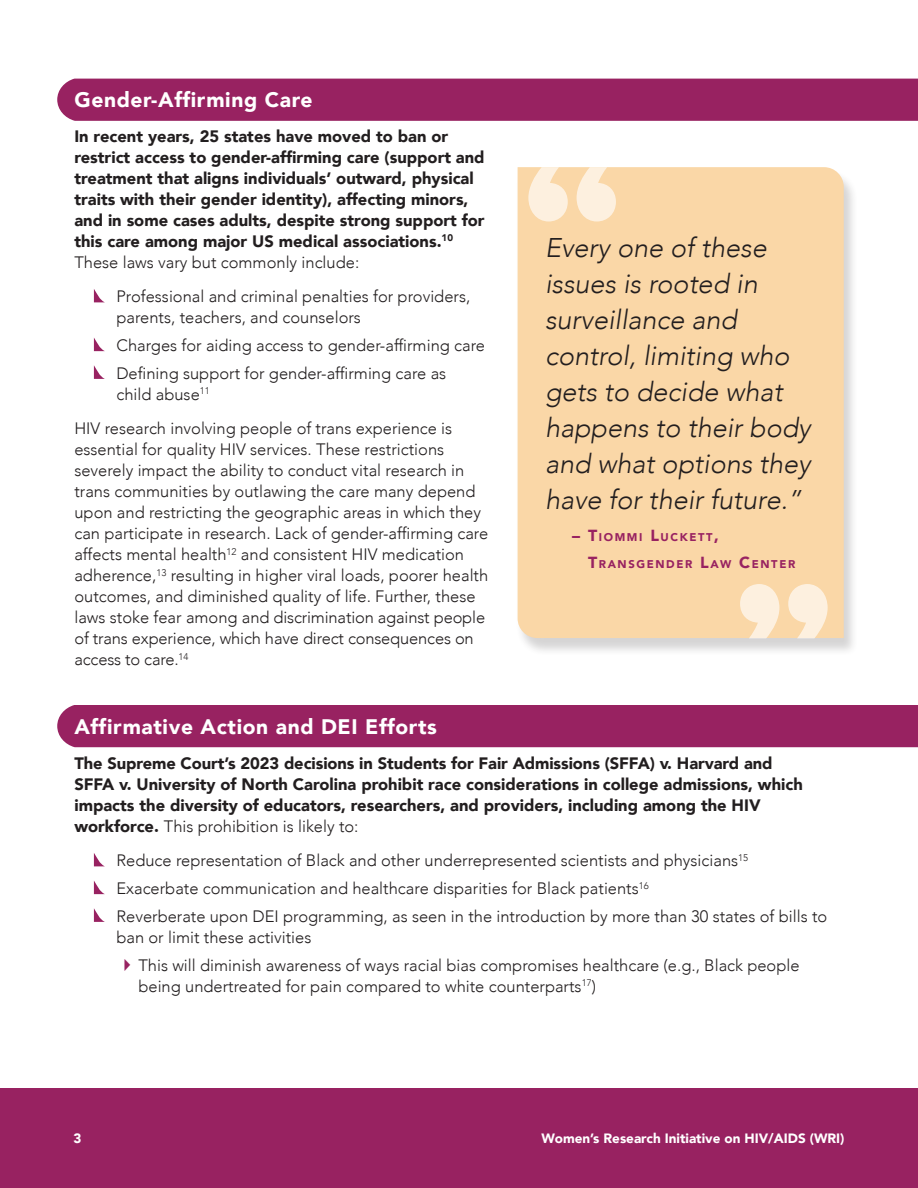
<style>
.page{position:relative;width:918px;height:1188px;background:#fff}
.page>*{position:absolute;margin:0;border:0;box-sizing:border-box;transform-origin:0 0}
.TEXT{font:italic 300 27px/36px "Avenir";color:#221e1f}
.SUB-HEAD{font:900 21px "Avenir";letter-spacing:.03em;color:#fff}
.TEXT-2{font:300 16.5px/21px "Avenir";color:#221e1f}
.TEXT-3{font:900 16.5px/21px "Avenir";color:#221e1f}
.t1{font:900 13.5px "Avenir";color:#fff}
.TEXT-4{font:900 11.25px "Avenir";letter-spacing:.145em;color:#982261}
.s1{font-weight:300}
.s2{font-size:16.05px}
.s3{color:#982261}
</style>
<div class="page">
<div style="left:0;top:1089px;width:918px;height:99px;background:#982261"></div>
<div style="left:57px;top:705px;width:861px;height:42px;background:#982261"></div>
<div style="left:57px;top:79px;width:861px;height:42px;background:#982261"></div>
<svg style="left:94px;top:289px;width:10px;height:13px"></svg>
<svg style="left:94px;top:338px;width:11px;height:13px"></svg>
<svg style="left:94px;top:365px;width:11px;height:14px"></svg>
<svg style="left:94px;top:853px;width:10px;height:13px"></svg>
<svg style="left:94px;top:881px;width:11px;height:13px"></svg>
<svg style="left:94px;top:908px;width:11px;height:14px"></svg>
<div style="left:516px;top:169px;width:343px;height:487px;background:#231f20;opacity:.19"></div>
<div style="left:518px;top:167px;width:326px;height:471px;background:#fad7a7"></div>
<svg style="left:740px;top:584px;width:88px;height:54px;background:#fbe7ca"></svg>
<svg style="left:528px;top:167px;width:88px;height:55px;background:#fbe6ca"></svg>
<p class="SUB-HEAD" style="left:74px;top:82px;width:240px">Gender-Affirming Care</p>
<p class="TEXT-3" style="left:74px;top:125px;width:412px">In recent years, 25 states have moved to ban or restrict access to gender-affirming care (support and treatment that aligns individuals’ outward, physical traits with their gender identity), affecting minors, and in some cases adults, despite strong support for this care among major US medical associations.<sup>10<br></sup><span class="s1">These laws vary but commonly include:</span></p>
<p class="TEXT-2" style="left:116px;top:286px;width:355px">Professional and criminal penalties for providers, parents, teachers, and counselors</p>
<p class="TEXT-2" style="left:116px;top:335px;width:370px">Charges for aiding access to gender-affirming care</p>
<p class="TEXT-2" style="left:116px;top:363px;width:331px">Defining support for gender-affirming care as child abuse<sup>11</sup></p>
<p class="TEXT-2" style="left:74px;top:418px;width:415px">HIV research involving people of trans experience is essential for quality HIV services. These restrictions severely impact the ability to conduct vital research in trans communities by outlawing the care many depend upon and restricting the geographic areas in which they can participate in research. Lack of gender-affirming care affects mental health<sup>12</sup> and consistent HIV medication adherence,<sup>13</sup> resulting in higher viral loads, poorer health outcomes, and diminished quality of life. Further, these laws stoke fear among and discrimination against people of trans experience, which have direct consequences on access to care.<sup>14</sup></p>
<p class="TEXT" style="left:545px;top:229px;width:267px">Every one of these issues is rooted in surveillance and control, limiting who gets to decide what happens to their body and what options they have for their future.”</p>
<p class="TEXT-4" style="left:572px;top:528px;width:148px"><span class="s2">– T</span>IOMMI <span class="s2">L</span>UCKETT<span class="s2">,</span></p>
<p class="TEXT-4" style="left:588px;top:554px;width:209px"><span class="s2">T</span>RANSGENDER <span class="s2">L</span>AW <span class="s2">C</span>ENTER</p>
<p class="SUB-HEAD" style="left:74px;top:709px;width:364px">Affirmative Action and DEI Efforts</p>
<p class="TEXT-3" style="left:74px;top:752px;width:730px">The Supreme Court’s 2023 decisions in Students for Fair Admissions (SFFA) v. Harvard and SFFA v. University of North Carolina prohibit race considerations in college admissions, which impacts the diversity of educators, researchers, and providers, including among the HIV workforce. <span class="s1">This prohibition is likely to:</span></p>
<p class="TEXT-2" style="left:116px;top:850px;width:633px">Reduce representation of Black and other underrepresented scientists and physicians<sup>15</sup></p>
<p class="TEXT-2" style="left:116px;top:878px;width:534px">Exacerbate communication and healthcare disparities for Black patients<sup>16</sup></p>
<p class="TEXT-2" style="left:116px;top:906px;width:712px">Reverberate upon DEI programming, as seen in the introduction by more than 30 states of bills to ban or limit these activities</p>
<p class="TEXT-2" style="left:138px;top:954px;width:663px;text-indent:-22px"><span class="s3">❖</span> This will diminish awareness of ways racial bias compromises healthcare (e.g., Black people being undertreated for pain compared to white counterparts<sup>17</sup>)</p>
<p class="t1" style="left:74px;top:1127px;width:9px">3</p>
<p class="t1" style="left:542px;top:1127px;width:304px">Women’s Research Initiative on HIV/AIDS (WRI)</p>
</div>
